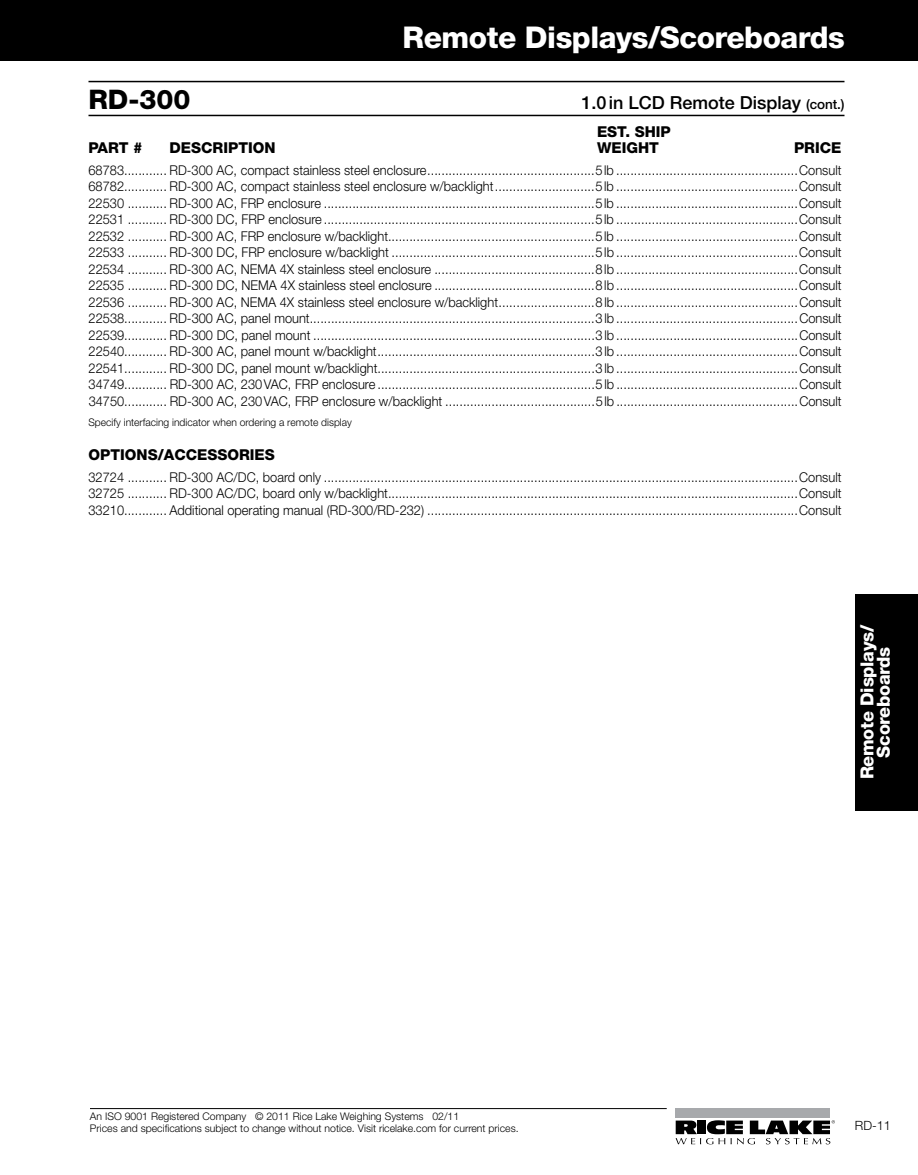
<style>
.page{position:relative;width:918px;height:1175px;background:#fff}
.page>*{position:absolute;margin:0;border:0;box-sizing:border-box;transform-origin:0 0}
.t1{font:800 30px "Helvetica Neue LT Std";letter-spacing:-.015em;color:#fff}
.t2{font:800 27px "Helvetica Neue LT Std";color:#000}
.t3{font:500 18px "Helvetica Neue LT Std";color:#000}
.t4{font:800 18px/16.5px "Helvetica Neue LT Std";letter-spacing:-.015em;color:#fff;text-align:center}
.t5{font:800 15px "Helvetica Neue LT Std";color:#000}
.t6{font:300 13.5px/16.5px "Helvetica Neue LT Std";color:#000;text-align:justify;scale:.95 1}
.t7{font:300 12.75px "Helvetica Neue LT Std";color:#000}
.t8{font:300 10.5px/12px "Helvetica Neue LT Std";color:#000}
.s1{font-size:13.5px}
</style>
<div class="page">
<div style="left:855px;top:594px;width:63px;height:216px;background:#000"></div>
<div style="left:0;top:0;width:918px;height:61px;background:#000"></div>
<hr style="left:90px;top:1108px;width:577px;height:1px;background:#000">
<div style="left:676px;top:1107px;width:154px;height:10px;background:#a7a9ac"></div>
<svg style="left:676px;top:1120px;width:159px;height:24px"></svg>
<hr style="left:88px;top:81px;width:756px;height:1px;background:#000">
<hr style="left:88px;top:115px;width:756px;height:1px;background:#000">
<h1 class="t1" style="left:403px;top:20px;width:444px">REMOTE DISPLAYS/SCOREBOARDS</h1>
<h2 class="t2" style="left:88px;top:84px;width:104px">RD-300</h2>
<h3 class="t3" style="left:582px;top:92px;width:264px">1.0in LCD Remote Display <span class="s1">(cont.)</span></h3>
<p class="t5" style="left:597px;top:122px;width:75px">EST. SHIP</p>
<p class="t5" style="left:88px;top:139px;width:56px">PART #</p>
<p class="t5" style="left:170px;top:139px;width:34px">DESCR</p>
<p class="t5" style="left:223px;top:139px;width:54px">IPTION</p>
<p class="t5" style="left:597px;top:139px;width:58px">WEIGHT</p>
<p class="t5" style="left:794px;top:139px;width:49px">PRICE</p>
<p class="t6" style="left:88px;top:161px;width:794px">68783............ RD-300 AC, compact stainless steel enclosure...............................................5lb ...................................................Consult 68782............ RD-300 AC, compact stainless steel enclosure w/backlight............................5lb ...................................................Consult 22530 ........... RD-300 AC, FRP enclosure ............................................................................5lb ...................................................Consult 22531 ........... RD-300 DC, FRP enclosure ............................................................................5lb ...................................................Consult 22532 ........... RD-300 AC, FRP enclosure w/backlight..........................................................5lb ...................................................Consult 22533 ........... RD-300 DC, FRP enclosure w/backlight .........................................................5lb ...................................................Consult 22534 ........... RD-300 AC, NEMA 4X stainless steel enclosure .............................................8lb ...................................................Consult 22535 ........... RD-300 DC, NEMA 4X stainless steel enclosure .............................................8lb ...................................................Consult 22536 ........... RD-300 AC, NEMA 4X stainless steel enclosure w/backlight...........................8lb ...................................................Consult 22538............ RD-300 AC, panel mount................................................................................3lb ...................................................Consult 22539............ RD-300 DC, panel mount ...............................................................................3lb ...................................................Consult 22540............ RD-300 AC, panel mount w/backlight.............................................................3lb ...................................................Consult 22541............ RD-300 DC, panel mount w/backlight.............................................................3lb ...................................................Consult 34749............ RD-300 AC, 230VAC, FRP enclosure .............................................................5lb ...................................................Consult 34750............ RD-300 AC, 230VAC, FRP enclosure w/backlight ..........................................5lb ...................................................Consult</p>
<p class="t8" style="left:88px;top:415px;width:265px">Specify interfacing indicator when ordering a remote display</p>
<p class="t5" style="left:88px;top:446px;width:88px">OPTIONS/ACC</p>
<p class="t5" style="left:197px;top:446px;width:78px">ESSORIES</p>
<p class="t6" style="left:88px;top:468px;width:794px">32724 ........... RD-300 AC/DC, board only .....................................................................................................................................Consult 32725 ........... RD-300 AC/DC, board only w/backlight...................................................................................................................Consult 33210............ Additional operating manual (RD-300/RD-232) ........................................................................................................Consult</p>
<h3 class="t4" style="left:859px;top:779px;width:156px;rotate:-90deg">REMOTE DISPLAYS/<br>SCOREBOARDS</h3>
<p class="t8" style="left:90px;top:1110px;width:430px">An ISO 9001 Registered Company © 2011 Rice Lake Weighing Systems 02/11<br>Prices and specifications subject to change without notice. Visit ricelake.com for current prices.</p>
<p class="t7" style="left:855px;top:1117px;width:38px">RD-11</p>
</div>
